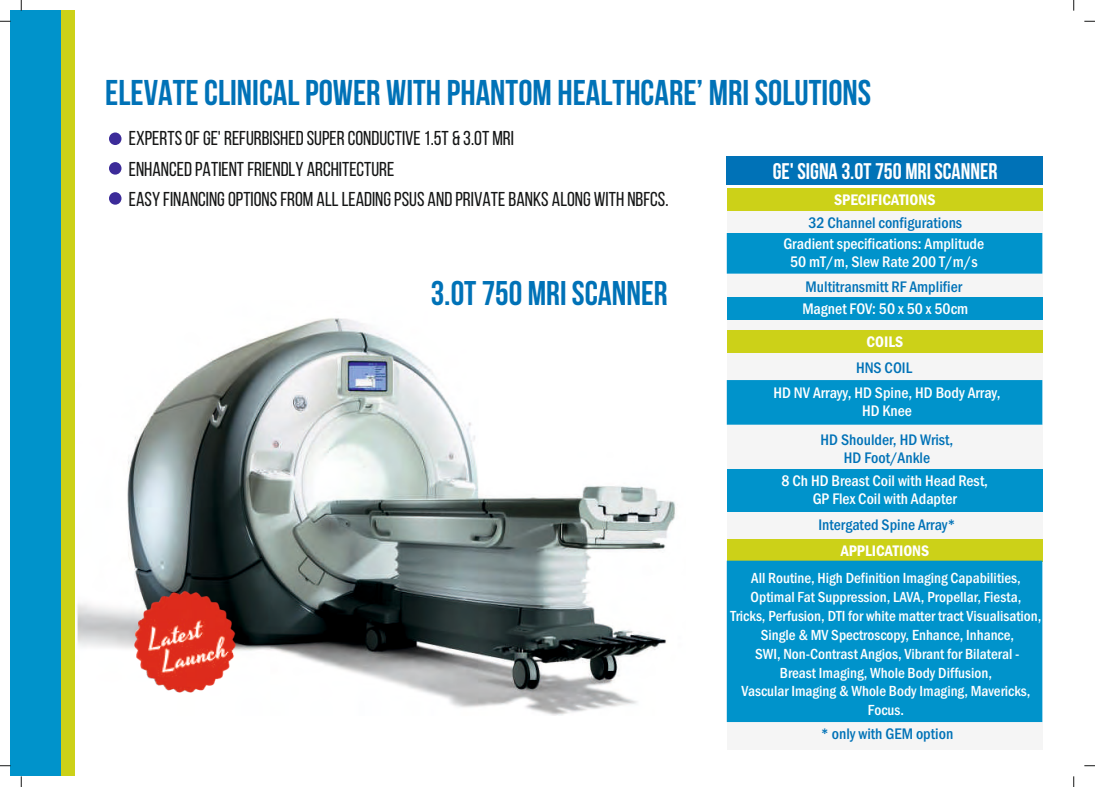
<style>
.page{position:relative;width:1095px;height:787px;background:#fff}
.page>*{position:absolute;margin:0;border:0;box-sizing:border-box;transform-origin:0 0}
.t1{font:700 35.75px "Bebas Neue";color:#0072b7}
.t2{font:700 34.25px "Bebas Neue";color:#0072b7}
.t3{font:700 22.62px "Bebas Neue";color:#fff}
.t4{font:20.12px/30.2px "Bebas Neue";color:#151616}
.t5{font:500 condensed 15.88px/18px "Franklin Gothic";color:#fff;text-align:center}
.t6{font:500 condensed 15.88px/18px "Franklin Gothic";color:#0072b7;text-align:center}
.t7{font:600 condensed 15.88px "Franklin Gothic";color:#fff}
.t8{font:500 condensed 15.12px/18.9px "Franklin Gothic";color:#fff;text-align:center}
</style>
<div class="page">
<div style="left:727px;top:211px;width:315px;height:22px;background:#f5f5f5"></div>
<div style="left:727px;top:274px;width:315px;height:23px;background:#f5f5f5"></div>
<div style="left:727px;top:320px;width:315px;height:10px;background:#f5f5f5"></div>
<div style="left:727px;top:352px;width:315px;height:28px;background:#f5f5f5"></div>
<div style="left:727px;top:424px;width:315px;height:45px;background:#f5f5f5"></div>
<div style="left:727px;top:512px;width:315px;height:27px;background:#f5f5f5"></div>
<div style="left:727px;top:722px;width:315px;height:27px;background:#f5f5f5"></div>
<img style="left:74px;top:300px;width:602px;height:444px">
<div style="left:39px;top:11px;width:35px;height:765px;background:#ccd118"></div>
<div style="left:11px;top:11px;width:50px;height:765px;background:#0093cb"></div>
<div style="left:727px;top:188px;width:315px;height:23px;background:#ccd118"></div>
<div style="left:727px;top:297px;width:315px;height:23px;background:#0093cb"></div>
<div style="left:727px;top:233px;width:315px;height:41px;background:#0093cb"></div>
<div style="left:727px;top:157px;width:316px;height:28px;background:#0072b7"></div>
<div style="left:727px;top:330px;width:315px;height:22px;background:#ccd118"></div>
<div style="left:727px;top:539px;width:315px;height:22px;background:#ccd118"></div>
<div style="left:727px;top:469px;width:315px;height:43px;background:#0093cb"></div>
<div style="left:727px;top:380px;width:315px;height:44px;background:#0093cb"></div>
<div style="left:727px;top:560px;width:315px;height:162px;background:#0093cb"></div>
<div style="left:109px;top:132px;width:12px;height:13px;background:#3c2b99;border-radius:50%"></div>
<div style="left:109px;top:162px;width:12px;height:13px;background:#3c2b99;border-radius:50%"></div>
<div style="left:109px;top:192px;width:12px;height:13px;background:#3c2b99;border-radius:50%"></div>
<img style="left:129px;top:590px;width:116px;height:102px">
<h1 class="t1" style="left:105px;top:78px;width:767px">ELEVATE CLINICAL POWER WITH PHANTOM HEALTHCARE’ MRI SOLUTIONS</h1>
<h3 class="t4" style="left:129px;top:125px;width:541px">EXPERTS OF GE' REFURBISHED SUPER CONDUCTIVE 1.5T &amp; 3.0T MRI<br>ENHANCED PATIENT FRIENDLY ARCHITECTURE<br>EASY FINANCING OPTIONS FROM ALL LEADING PSUS AND PRIVATE BANKS ALONG WITH NBFCS.</h3>
<h2 class="t2" style="left:431px;top:279px;width:238px">3.0T 750 MRI SCANNER</h2>
<h3 class="t3" style="left:773px;top:162px;width:226px">GE' SIGNA 3.0T 750 MRI SCANNER</h3>
<p class="t7" style="left:834px;top:194px;width:103px">SPECIFICATIONS</p>
<p class="t6" style="left:808px;top:215px;width:155px">32 Channel configurations</p>
<p class="t5" style="left:783px;top:236px;width:202px">Gradient specifications: Amplitude<br>50 mT/m, Slew Rate 200 T/m/s</p>
<p class="t6" style="left:805px;top:279px;width:158px">Multitransmitt RF Amplifier</p>
<p class="t5" style="left:802px;top:301px;width:167px">Magnet FOV: 50 x 50 x 50cm</p>
<p class="t7" style="left:866px;top:335px;width:38px">COILS</p>
<p class="t6" style="left:856px;top:359px;width:58px">HNS COIL</p>
<p class="t5" style="left:773px;top:385px;width:229px">HD NV Arrayy, HD Spine, HD Body Array,<br>HD Knee</p>
<p class="t6" style="left:821px;top:431px;width:134px">HD Shoulder, HD Wrist,<br>HD Foot/Ankle</p>
<p class="t5" style="left:781px;top:473px;width:208px">8 Ch HD Breast Coil with Head Rest,<br>GP Flex Coil with Adapter</p>
<p class="t6" style="left:818px;top:516px;width:139px">Intergated Spine Array*</p>
<p class="t7" style="left:841px;top:544px;width:90px">APPLICATIONS</p>
<p class="t8" style="left:731px;top:570px;width:312px">All Routine, High Definition Imaging Capabilities, Optimal Fat Suppression, LAVA, Propellar, Fiesta,<br>Tricks, Perfusion, DTI for white matter tract Visualisation, Single &amp; MV Spectroscopy, Enhance, Inhance,<br>SWI, Non-Contrast Angios, Vibrant for Bilateral -<br>Breast Imaging, Whole Body Diffusion,<br>Vascular Imaging &amp; Whole Body Imaging, Mavericks, Focus.</p>
<p class="t6" style="left:821px;top:725px;width:134px">* only with GEM option</p>
</div>
